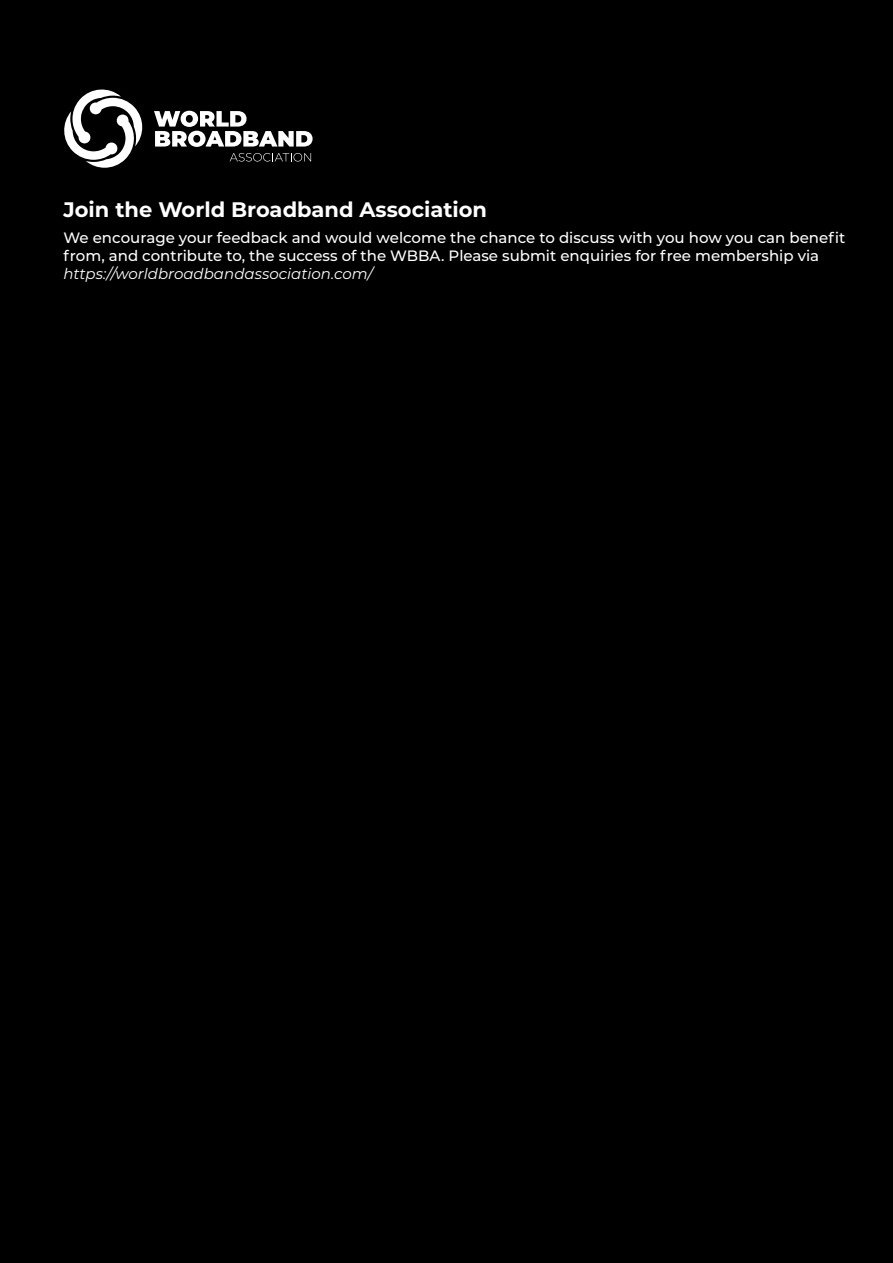
<style>
.page{position:relative;width:893px;height:1263px;background:#000}
.page>*{position:absolute;margin:0;border:0;box-sizing:border-box;transform-origin:0 0}
.t1{font:700 21px "Montserrat";color:#fff}
.t2{font:500 15px/18px "Montserrat";color:#fff}
.t3{font:italic 15px "Montserrat";color:#fff}
</style>
<div class="page">
<svg style="left:230px;top:153px;width:81px;height:9px"></svg>
<svg style="left:154px;top:111px;width:159px;height:36px"></svg>
<svg style="left:64px;top:89px;width:79px;height:79px"></svg>
<h1 class="t1" style="left:63px;top:194px;width:425px">Join the World Broadband Association</h1>
<p class="t2" style="left:63px;top:228px;width:783px">We encourage your feedback and would welcome the chance to discuss with you how you can benefit from, and contribute to, the success of the WBBA. Please submit enquiries for free membership via</p>
<p class="t3" style="left:63px;top:264px;width:311px">https://worldbroadbandassociation.com/</p>
</div>
